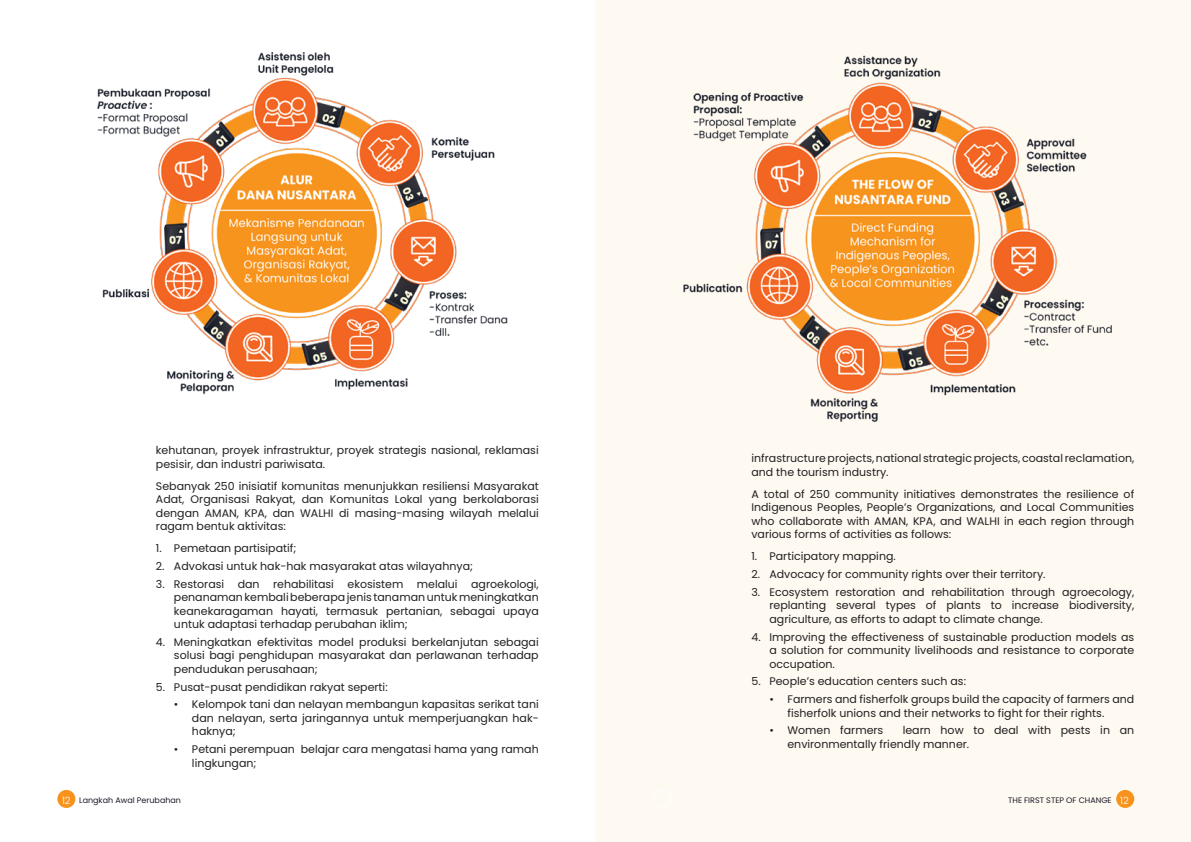
<style>
.page{position:relative;width:1191px;height:842px;background:#fff}
.page>*{position:absolute;margin:0;border:0;box-sizing:border-box;transform-origin:0 0}
.Body_Text{font:11px/13.5px "Poppins";color:#231f20;text-align:justify}
.t1{font:300 10px "Poppins";color:#fff}
.t2{font:8px "Poppins";color:#1e1b29}
</style>
<div class="page">
<div style="left:57px;top:790px;width:18px;height:18px;background:#f7931d;border-radius:50%"></div>
<div style="left:595px;top:0;width:596px;height:842px;background:#fef9f1"></div>
<div style="left:652px;top:789px;width:19px;height:19px;border:1px solid #fff;border-radius:50%"></div>
<div style="left:1116px;top:790px;width:18px;height:18px;background:#f7931d;border-radius:50%"></div>
<img style="left:97px;top:52px;width:411px;height:343px">
<img style="left:683px;top:55px;width:429px;height:368px">
<p class="Body_Text" style="left:156px;top:443px;width:384px">kehutanan, proyek infrastruktur, proyek strategis nasional, reklamasi pesisir, dan industri pariwisata.</p>
<p class="Body_Text" style="left:156px;top:479px;width:384px">Sebanyak 250 inisiatif komunitas menunjukkan resiliensi Masyarakat Adat, Organisasi Rakyat, dan Komunitas Lokal yang berkolaborasi dengan AMAN, KPA, dan WALHI di masing-masing wilayah melalui ragam bentuk aktivitas:</p>
<p class="Body_Text" style="left:156px;top:542px;width:142px">1. Pemetaan partisipatif;</p>
<p class="Body_Text" style="left:156px;top:559px;width:318px">2. Advokasi untuk hak-hak masyarakat atas wilayahnya;</p>
<p class="Body_Text" style="left:174px;top:577px;width:366px;text-indent:-18px">3. Restorasi dan rehabilitasi ekosistem melalui agroekologi, penanaman kembali beberapa jenis tanaman untuk meningkatkan keanekaragaman hayati, termasuk pertanian, sebagai upaya untuk adaptasi terhadap perubahan iklim;</p>
<p class="Body_Text" style="left:174px;top:635px;width:366px;text-indent:-18px">4. Meningkatkan efektivitas model produksi berkelanjutan sebagai solusi bagi penghidupan masyarakat dan perlawanan terhadap pendudukan perusahaan;</p>
<p class="Body_Text" style="left:156px;top:680px;width:233px">5. Pusat-pusat pendidikan rakyat seperti:</p>
<p class="Body_Text" style="left:192px;top:698px;width:348px;text-indent:-18px">• Kelompok tani dan nelayan membangun kapasitas serikat tani dan nelayan, serta jaringannya untuk memperjuangkan hak&shy;haknya;</p>
<p class="Body_Text" style="left:192px;top:743px;width:348px;text-indent:-18px">• Petani perempuan belajar cara mengatasi hama yang ramah lingkungan;</p>
<p class="Body_Text" style="left:751px;top:452px;width:384px">infrastructure projects, national strategic projects, coastal reclamation, and the tourism industry.</p>
<p class="Body_Text" style="left:751px;top:487px;width:384px">A total of 250 community initiatives demonstrates the resilience of Indigenous Peoples, People’s Organizations, and Local Communities who collaborate with AMAN, KPA, and WALHI in each region through various forms of activities as follows:</p>
<p class="Body_Text" style="left:751px;top:550px;width:146px">1. Participatory mapping.</p>
<p class="Body_Text" style="left:751px;top:567px;width:296px">2. Advocacy for community rights over their territory.</p>
<p class="Body_Text" style="left:769px;top:585px;width:366px;text-indent:-18px">3. Ecosystem restoration and rehabilitation through agroecology, replanting several types of plants to increase biodiversity, agriculture, as efforts to adapt to climate change.</p>
<p class="Body_Text" style="left:769px;top:630px;width:366px;text-indent:-18px">4. Improving the effectiveness of sustainable production models as a solution for community livelihoods and resistance to corporate occupation.</p>
<p class="Body_Text" style="left:751px;top:675px;width:216px">5. People’s education centers such as:</p>
<p class="Body_Text" style="left:787px;top:692px;width:348px;text-indent:-18px">• Farmers and fisherfolk groups build the capacity of farmers and fisherfolk unions and their networks to fight for their rights.</p>
<p class="Body_Text" style="left:769px;top:724px;width:115px">• Women farmers</p>
<p class="Body_Text" style="left:787px;top:724px;width:348px;text-indent:115px">learn how to deal with pests in an environmentally friendly manner.</p>
<p class="t1" style="left:62px;top:795px;width:10px">12</p>
<p class="t1" style="left:1120px;top:795px;width:10px">12</p>
<p class="t2" style="left:79px;top:796px;width:103px">Langkah Awal Perubahan</p>
<p class="t2" style="left:1008px;top:796px;width:105px">THE FIRST STEP OF CHANGE</p>
</div>
